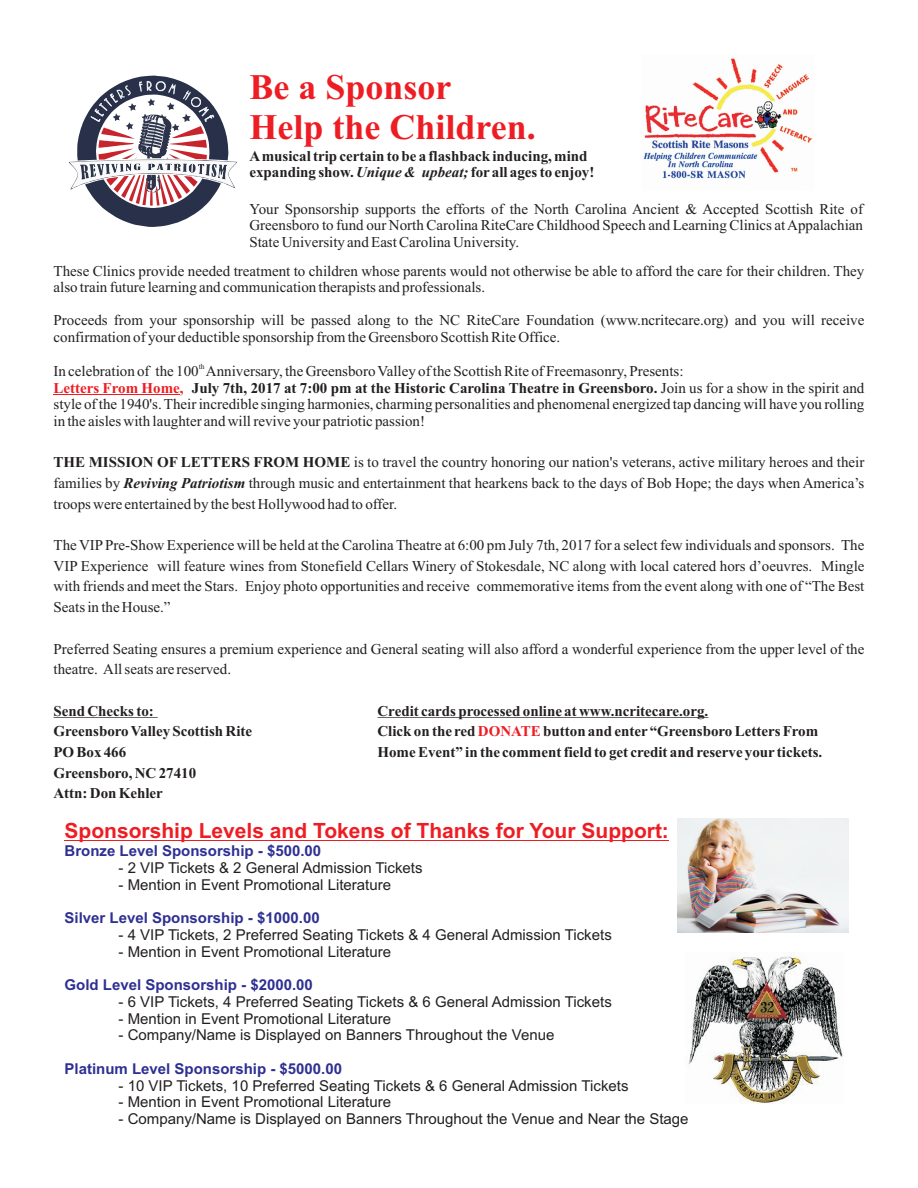
<style>
.page{position:relative;width:918px;height:1188px;background:#fff}
.page>*{position:absolute;margin:0;border:0;box-sizing:border-box;transform-origin:0 0}
.t1{font:700 36px/39.9px "Times New Roman";color:#ee1d23}
.t2{font:700 21px "Arial";color:#ee1d23}
.t3{font:15px/20.7px "Times New Roman";color:#231f20;text-align:justify}
.t4{font:15px "Arial";color:#231f20}
.t5{font:700 15px/16.6px "Times New Roman";color:#231f20}
.t6{font:700 15px "Arial";color:#2e3092}
.t7{font:700 15px "Times New Roman";color:#ee1d23}
.t8{font:7.5px "Times New Roman";color:#231f20}
.s1{font-style:italic}
.s2{font-weight:400}
.s3{font-weight:700}
.s4{font-weight:700;font-style:italic}
.s5{color:#ee1d23}
</style>
<div class="page">
<img style="left:643px;top:58px;width:170px;height:121px">
<svg style="left:69px;top:76px;width:168px;height:151px"></svg>
<hr style="left:54px;top:717px;width:104px;height:1px;background:#231f20">
<hr style="left:378px;top:717px;width:330px;height:1px;background:#231f20">
<hr style="left:54px;top:394px;width:126px;height:1px;background:#ee1d23">
<hr style="left:65px;top:840px;width:604px;height:1px;background:#ee1d23">
<img style="left:688px;top:952px;width:155px;height:152px">
<img style="left:677px;top:819px;width:172px;height:114px">
<h1 class="t1" style="left:249px;top:71px;width:288px">Be a Sponsor<br>Help the Children.</h1>
<p class="t5" style="left:249px;top:149px;width:346px">Amusical trip certain to be a flashback inducing, mind expanding show. <span class="s1">Unique &amp; upbeat;</span> for all ages to enjoy!</p>
<p class="t3" style="left:249px;top:202px;width:615px;line-height:16.6px">Your Sponsorship supports the efforts of the North Carolina Ancient &amp; Accepted Scottish Rite of Greensboro to fund our North Carolina RiteCare Childhood Speech and Learning Clinics at Appalachian State University and East Carolina University.</p>
<p class="t3" style="left:54px;top:264px;width:812px;line-height:16.6px">These Clinics provide needed treatment to children whose parents would not otherwise be able to afford the care for their children. They also train future learning and communication therapists and professionals.</p>
<p class="t3" style="left:54px;top:314px;width:812px;line-height:16.6px">Proceeds from your sponsorship will be passed along to the NC RiteCare Foundation (www.ncritecare.org) and you will receive confirmation of your deductible sponsorship from the Greensboro Scottish Rite Office.</p>
<p class="t8" style="left:199px;top:363px;width:7px">th</p>
<p class="t3" style="left:54px;top:362px;width:632px">In celebration of the 100 Anniversary, the Greensboro Valley of the Scottish Rite of Freemasonry, Presents:</p>
<p class="t5" style="left:192px;top:381px;width:674px">July 7th, 2017 at 7:00 pm at the Historic Carolina Theatre in Greensboro. <span class="s2">Join us for a show in the spirit and</span></p>
<p class="t3" style="left:54px;top:395px;width:812px">style of the 1940's. Their incredible singing harmonies, charming personalities and phenomenal energized tap dancing will have you rolling</p>
<p class="t3" style="left:54px;top:412px;width:373px">in the aisles with laughter and will revive your patriotic passion!</p>
<p class="t3" style="left:54px;top:453px;width:812px"><span class="s3">THE MISSION OF LETTERS FROM HOME</span> is to travel the country honoring our nation's veterans, active military heroes and their families by <span class="s4">Reviving Patriotism</span> through music and entertainment that hearkens back to the days of Bob Hope; the days when America’s troops were entertained by the best Hollywood had to offer.</p>
<p class="t3" style="left:54px;top:536px;width:813px">The VIPPre-Show Experience will be held at the Carolina Theatre at 6:00 pm July 7th, 2017 for a select few individuals and sponsors. The VIP Experience will feature wines from Stonefield Cellars Winery of Stokesdale, NC along with local catered hors d’oeuvres. Mingle with friends and meet the Stars. Enjoy photo opportunities and receive commemorative items from the event along with one of “The Best Seats in the House.”</p>
<p class="t3" style="left:54px;top:640px;width:812px">Preferred Seating ensures a premium experience and General seating will also afford a wonderful experience from the upper level of the theatre. All seats are reserved.</p>
<p class="t5" style="left:53px;top:704px;width:102px">Send Checks to:</p>
<p class="t5" style="left:377px;top:704px;width:332px">Credit cards processed online at www.ncritecare.org.</p>
<p class="t5" style="left:53px;top:725px;width:200px">Greensboro Valley Scottish Rite</p>
<p class="t5" style="left:377px;top:725px;width:442px">Click on the red<span class="s5">DONATE</span>button and enter “Greensboro Letters From</p>
<p class="t5" style="left:53px;top:745px;width:74px">PO Box 466</p>
<p class="t5" style="left:377px;top:745px;width:446px">Home Event” in the comment field to get credit and reserve your tickets.</p>
<p class="t5" style="left:53px;top:764px;width:144px;line-height:20.7px">Greensboro, NC 27410<br>Attn: Don Kehler</p>
<p class="t7" style="left:53px;top:383px;width:132px">Letters From Home,</p>
<h2 class="t2" style="left:65px;top:823px;width:606px">Sponsorship Levels and Tokens of Thanks for Your Support:</h2>
<p class="t6" style="left:65px;top:845px;width:258px">Bronze Level Sponsorship - $500.00</p>
<p class="t4" style="left:119px;top:862px;width:306px">- 2 VIP Tickets &amp; 2 General Admission Tickets</p>
<p class="t4" style="left:119px;top:879px;width:274px">- Mention in Event Promotional Literature</p>
<p class="t4" style="left:119px;top:929px;width:495px">- 4 VIP Tickets, 2 Preferred Seating Tickets &amp; 4 General Admission Tickets</p>
<p class="t4" style="left:119px;top:946px;width:274px">- Mention in Event Promotional Literature</p>
<p class="t4" style="left:119px;top:996px;width:495px">- 6 VIP Tickets, 4 Preferred Seating Tickets &amp; 6 General Admission Tickets</p>
<p class="t4" style="left:119px;top:1013px;width:274px">- Mention in Event Promotional Literature</p>
<p class="t4" style="left:119px;top:1029px;width:437px">- Company/Name is Displayed on Banners Throughout the Venue</p>
<p class="t4" style="left:119px;top:1080px;width:511px">- 10 VIP Tickets, 10 Preferred Seating Tickets &amp; 6 General Admission Tickets</p>
<p class="t4" style="left:119px;top:1096px;width:274px">- Mention in Event Promotional Literature</p>
<p class="t4" style="left:119px;top:1113px;width:572px">- Company/Name is Displayed on Banners Throughout the Venue and Near the Stage</p>
<p class="t6" style="left:65px;top:912px;width:257px">Silver Level Sponsorship - $1000.00</p>
<p class="t6" style="left:65px;top:979px;width:250px">Gold Level Sponsorship - $2000.00</p>
<p class="t6" style="left:65px;top:1063px;width:279px">Platinum Level Sponsorship - $5000.00</p>
</div>
